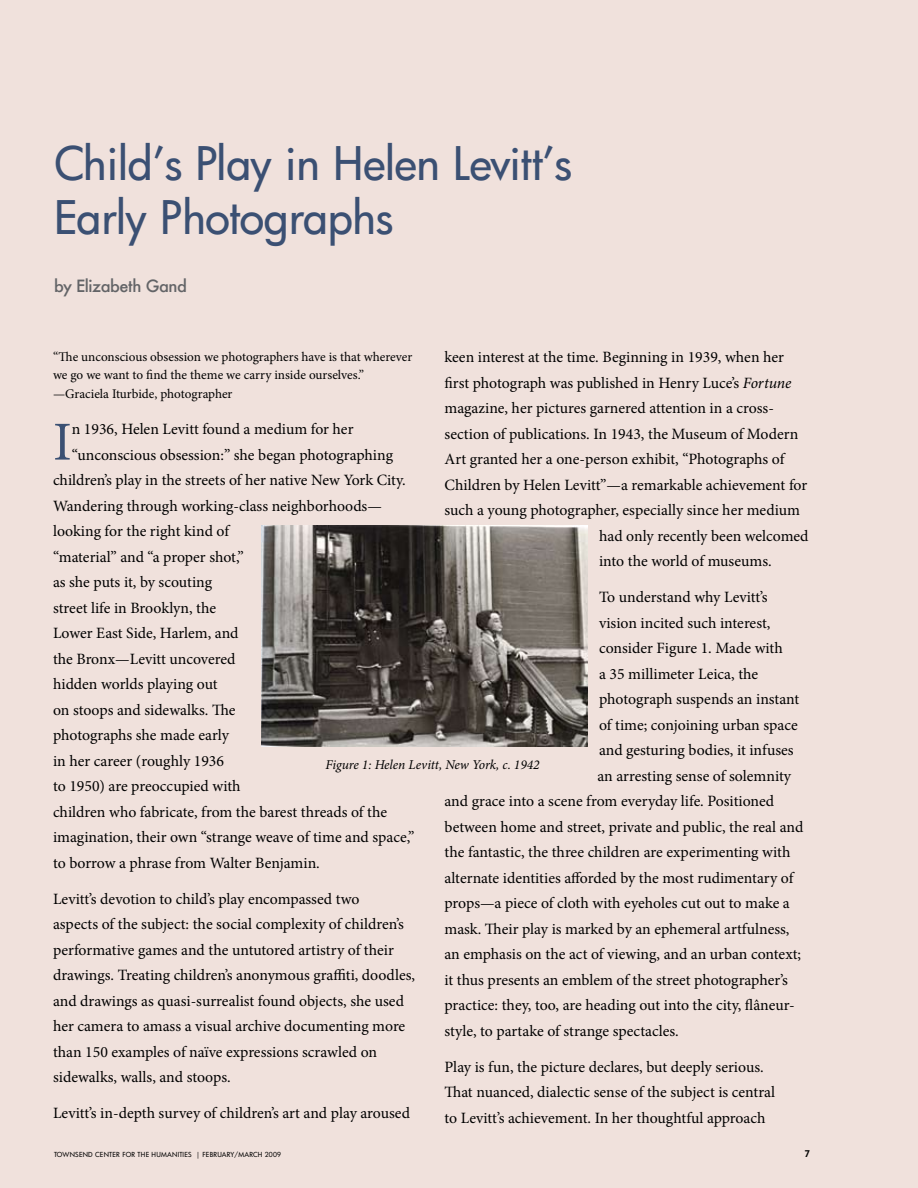
<style>
.page{position:relative;width:918px;height:1188px;background:#f0e1dc}
.page>*{position:absolute;margin:0;border:0;box-sizing:border-box;transform-origin:0 0}
.t1{font:55.05px "Minion Pro";color:#3b5073}
.t2{font:500 45px/54px "Futura CE";letter-spacing:-.005em;color:#3b5073}
.t3{font:500 16.5px "Futura";letter-spacing:-.03em;color:#636467}
.t4{font:15.75px/25.5px "Minion Pro";color:#000}
.t5{font:italic 13.5px "Minion Pro";letter-spacing:-.005em;color:#000}
.t6{font:13.2px/18.8px "Minion Pro";letter-spacing:-.005em;color:#000}
.t7{font:800 9px "Futura CE";color:#000}
.t8{font:500 6.75px "Futura CE";letter-spacing:.035em;color:#000}
.s1{font-style:italic}
</style>
<div class="page">
<img style="left:261px;top:525px;width:327px;height:222px">
<h2 class="t2" style="left:54px;top:135px;width:520px">Child’s Play in Helen Levitt’s<br>Early Photographs</h2>
<p class="t3" style="left:54px;top:275px;width:135px">by Elizabeth Gand</p>
<p class="t6" style="left:53px;top:347px;width:361px">“The unconscious obsession we photographers have is that wherever we go we want to find the theme we carry inside ourselves.” —Graciela Iturbide, photographer</p>
<h1 class="t1" style="left:53px;top:405px;width:20px">I</h1>
<p class="t4" style="left:72px;top:416px;width:283px">n 1936, Helen Levitt found a medium for her</p>
<p class="t4" style="left:445px;top:345px;width:341px">keen interest at the time. Beginning in 1939, when her</p>
<p class="t4" style="left:445px;top:370px;width:348px">first photograph was published in Henry Luce’s <span class="s1">Fortune</span></p>
<p class="t4" style="left:445px;top:396px;width:331px">magazine, her pictures garnered attention in a cross-</p>
<p class="t4" style="left:445px;top:421px;width:355px">section of publications. In 1943, the Museum of Modern</p>
<p class="t4" style="left:445px;top:447px;width:341px">Art granted her a one-person exhibit, “Photographs of</p>
<p class="t4" style="left:445px;top:472px;width:364px">Children by Helen Levitt”—a remarkable achievement for</p>
<p class="t4" style="left:445px;top:498px;width:357px">such a young photographer, especially since her medium</p>
<p class="t4" style="left:599px;top:523px;width:211px">had only recently been welcomed</p>
<p class="t4" style="left:599px;top:549px;width:174px">into the world of museums.</p>
<p class="t4" style="left:599px;top:585px;width:170px">To understand why Levitt’s</p>
<p class="t4" style="left:599px;top:610px;width:173px">vision incited such interest,</p>
<p class="t4" style="left:599px;top:636px;width:185px">consider Figure 1. Made with</p>
<p class="t4" style="left:599px;top:661px;width:161px">a 35 millimeter Leica, the</p>
<p class="t4" style="left:599px;top:687px;width:202px">photograph suspends an instant</p>
<p class="t4" style="left:599px;top:712px;width:200px">of time; conjoining urban space</p>
<p class="t4" style="left:599px;top:738px;width:196px">and gesturing bodies, it infuses</p>
<p class="t4" style="left:597px;top:763px;width:196px">an arresting sense of solemnity</p>
<p class="t4" style="left:445px;top:789px;width:331px">and grace into a scene from everyday life. Positioned</p>
<p class="t4" style="left:445px;top:814px;width:360px">between home and street, private and public, the real and</p>
<p class="t4" style="left:445px;top:840px;width:347px">the fantastic, the three children are experimenting with</p>
<p class="t4" style="left:445px;top:865px;width:350px">alternate identities afforded by the most rudimentary of</p>
<p class="t4" style="left:445px;top:891px;width:347px">props—a piece of cloth with eyeholes cut out to make a</p>
<p class="t4" style="left:445px;top:916px;width:346px">mask. Their play is marked by an ephemeral artfulness,</p>
<p class="t4" style="left:445px;top:942px;width:358px">an emphasis on the act of viewing, and an urban context;</p>
<p class="t4" style="left:445px;top:967px;width:345px">it thus presents an emblem of the street photographer’s</p>
<p class="t4" style="left:445px;top:993px;width:352px">practice: they, too, are heading out into the city, flâneur-</p>
<p class="t4" style="left:445px;top:1018px;width:236px">style, to partake of strange spectacles.</p>
<p class="t4" style="left:445px;top:1054px;width:332px">Play is fun, the picture declares, but deeply serious.<br>That nuanced, dialectic sense of the subject is central to Levitt’s achievement. In her thoughtful approach</p>
<p class="t4" style="left:72px;top:442px;width:323px">“unconscious obsession:” she began photographing</p>
<p class="t4" style="left:53px;top:467px;width:354px">children’s play in the streets of her native New York City.</p>
<p class="t4" style="left:53px;top:493px;width:330px">Wandering through working-class neighborhoods—</p>
<p class="t4" style="left:53px;top:518px;width:178px">looking for the right kind of</p>
<p class="t4" style="left:53px;top:544px;width:192px">“material” and “a proper shot,”</p>
<p class="t4" style="left:53px;top:569px;width:161px">as she puts it, by scouting</p>
<p class="t4" style="left:53px;top:595px;width:165px">street life in Brooklyn, the</p>
<p class="t4" style="left:53px;top:620px;width:187px">Lower East Side, Harlem, and</p>
<p class="t4" style="left:53px;top:646px;width:184px">the Bronx—Levitt uncovered</p>
<p class="t4" style="left:53px;top:671px;width:166px">hidden worlds playing out</p>
<p class="t4" style="left:53px;top:697px;width:184px">on stoops and sidewalks. The</p>
<p class="t4" style="left:53px;top:722px;width:178px">photographs she made early</p>
<p class="t4" style="left:53px;top:748px;width:173px">in her career (roughly 1936</p>
<p class="t4" style="left:53px;top:773px;width:189px">to 1950) are preoccupied with</p>
<p class="t4" style="left:53px;top:799px;width:336px">children who fabricate, from the barest threads of the</p>
<p class="t4" style="left:53px;top:824px;width:363px">imagination, their own “strange weave of time and space,”</p>
<p class="t4" style="left:53px;top:850px;width:268px">to borrow a phrase from Walter Benjamin.</p>
<p class="t4" style="left:53px;top:886px;width:364px">Levitt’s devotion to child’s play encompassed two<br>aspects of the subject: the social complexity of children’s performative games and the untutored artistry of their drawings. Treating children’s anonymous graffiti, doodles, and drawings as quasi-surrealist found objects, she used her camera to amass a visual archive documenting more than 150 examples of naïve expressions scrawled on sidewalks, walls, and stoops.</p>
<p class="t4" style="left:53px;top:1100px;width:359px">Levitt’s in-depth survey of children’s art and play aroused</p>
<p class="t5" style="left:326px;top:756px;width:216px">Figure 1: Helen Levitt, New York, c. 1942</p>
<p class="t8" style="left:54px;top:1150px;width:157px">TOWNSEND CENTER FOR THE HUMANITIES | February</p>
<p class="t8" style="left:235px;top:1150px;width:16px">/March</p>
<p class="t8" style="left:265px;top:1150px;width:18px">2009</p>
<p class="t7" style="left:805px;top:1148px;width:7px">7</p>
</div>
